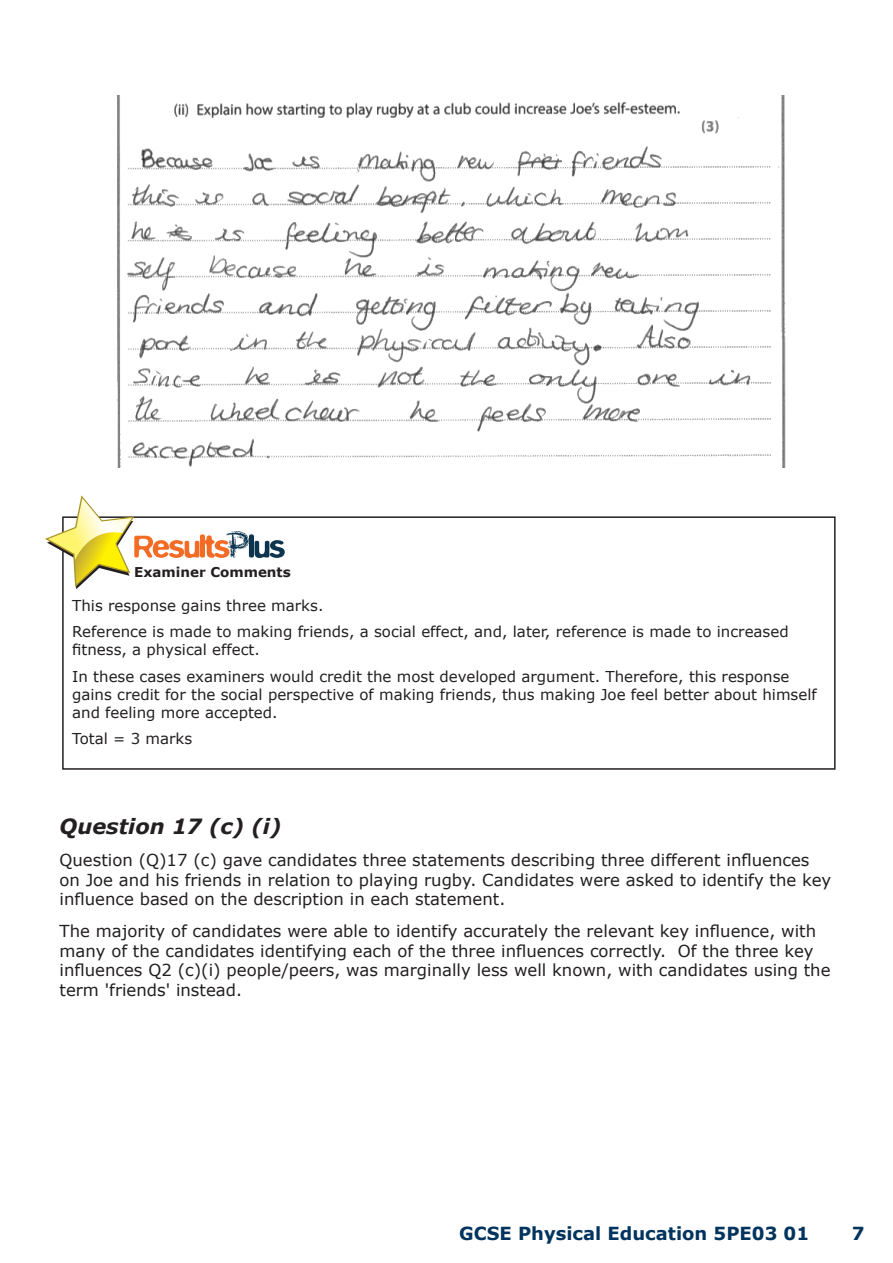
<style>
.page{position:relative;width:893px;height:1263px;background:#fff}
.page>*{position:absolute;margin:0;border:0;box-sizing:border-box;transform-origin:0 0}
.t1{font:italic 700 21px "Verdana";color:#231f20}
.t2{font:700 18px "Verdana";color:#00345e}
.t3{font:16.5px/19.5px "Verdana";color:#231f20}
.t4{font:15px/26.5px "Verdana";color:#231f20}
.t5{font:700 13.5px "Verdana";color:#231f20}
</style>
<div class="page">
<div style="left:62px;top:516px;width:774px;height:254px;border:2px solid #231f20"></div>
<svg style="left:45px;top:495px;width:240px;height:94px"></svg>
<img style="left:117px;top:95px;width:669px;height:373px">
<p class="t5" style="left:134px;top:562px;width:158px">Examiner Comments</p>
<p class="t4" style="left:72px;top:592px;width:718px">This response gains three marks.<br>Reference is made to making friends, a social effect, and, later, reference is made to increased</p>
<p class="t4" style="left:72px;top:636px;width:719px">fitness, a physical effect.<br>In these cases examiners would credit the most developed argument. Therefore, this response</p>
<p class="t4" style="left:72px;top:685px;width:746px;line-height:18px">gains credit for the social perspective of making friends, thus making Joe feel better about himself and feeling more accepted.</p>
<p class="t4" style="left:72px;top:725px;width:122px">Total = 3 marks</p>
<p class="t1" style="left:60px;top:811px;width:223px">Question 17 (c) (i)</p>
<p class="t3" style="left:60px;top:850px;width:773px">Question (Q)17 (c) gave candidates three statements describing three different influences on Joe and his friends in relation to playing rugby. Candidates were asked to identify the key influence based on the description in each statement.</p>
<p class="t3" style="left:60px;top:921px;width:772px">The majority of candidates were able to identify accurately the relevant key influence, with many of the candidates identifying each of the three influences correctly. Of the three key influences Q2 (c)(i) people/peers, was marginally less well known, with candidates using the term 'friends' instead.</p>
<p class="t2" style="left:459px;top:1221px;width:351px">GCSE Physical Education 5PE03 01</p>
<p class="t2" style="left:852px;top:1221px;width:14px">7</p>
</div>
